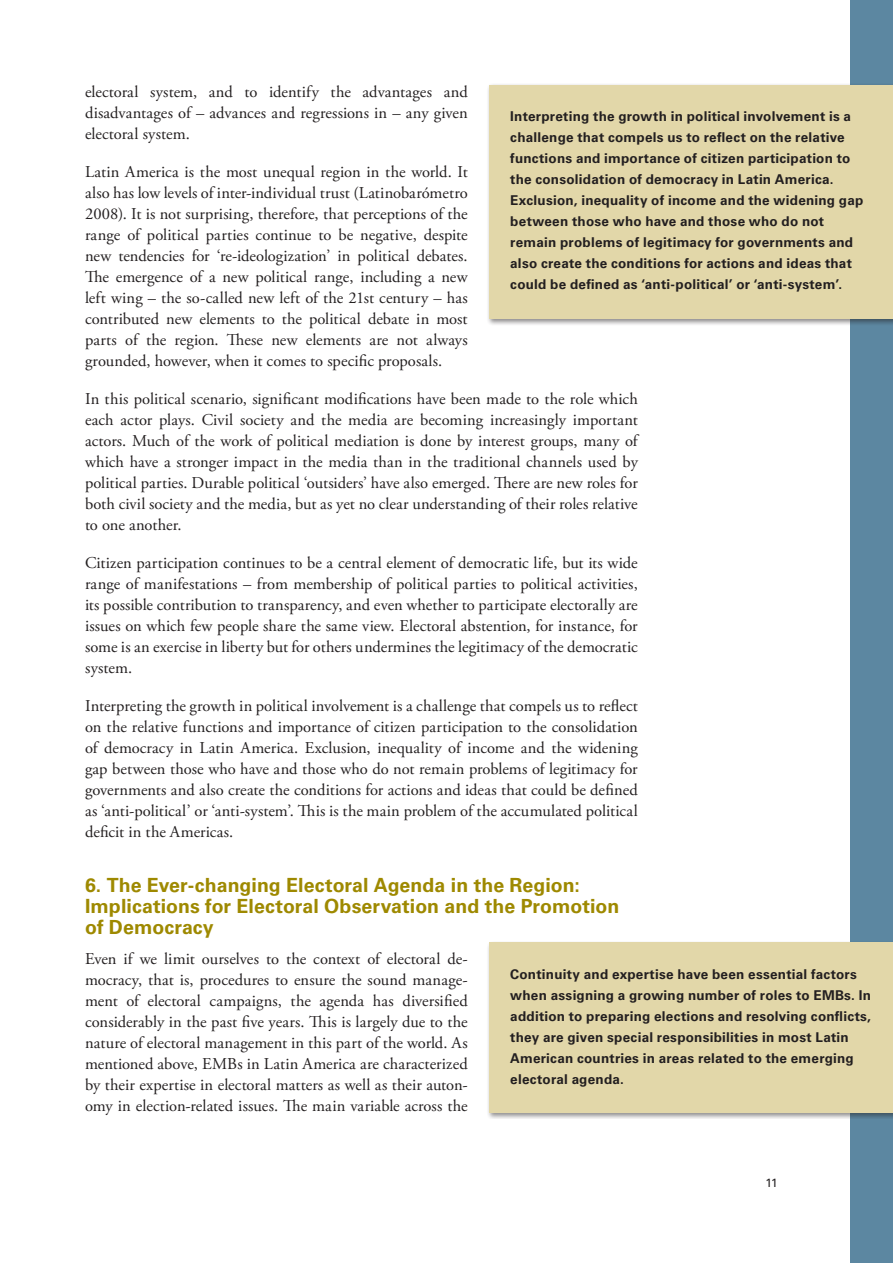
<style>
.page{position:relative;width:893px;height:1263px;background:#fff}
.page>*{position:absolute;margin:0;border:0;box-sizing:border-box;transform-origin:0 0}
.Underrubrik{font:700 19.5px/21px "Univers LT Std";letter-spacing:.005em;color:#9e8900}
.Brödtext{font:16.5px/21px "Adobe Garamond Pro";letter-spacing:.005em;color:#231f20;text-align:justify}
.t1{font:700 13.5px/21px "Univers LT Std";letter-spacing:.015em;color:#231f20}
.t2{font:12px "Univers LT Std";color:#231f20}
</style>
<div class="page">
<div style="left:850px;top:0;width:43px;height:1263px;background:#5c87a1"></div>
<div style="left:486px;top:82px;width:407px;height:243px;background:#231f20;opacity:.5"></div>
<div style="left:489px;top:85px;width:404px;height:234px;background:#e2d7a9"></div>
<div style="left:486px;top:940px;width:407px;height:179px;background:#231f20;opacity:.5"></div>
<div style="left:489px;top:942px;width:404px;height:170px;background:#e2d7a9"></div>
<p class="Brödtext" style="left:85px;top:82px;width:384px">electoral system, and to identify the advantages and disadvantages of – advances and regressions in – any given electoral system.</p>
<p class="Brödtext" style="left:85px;top:162px;width:384px">Latin America is the most unequal region in the world. It also has low levels of inter-individual trust (Latinobarómetro 2008). It is not surprising, therefore, that perceptions of the range of political parties continue to be negative, despite new tendencies for ‘re-ideologization’ in political debates.<br>The emergence of a new political range, including a new left wing – the so-called new left of the 21st century – has contributed new elements to the political debate in most parts of the region. These new elements are not always grounded, however, when it comes to specific proposals.</p>
<p class="Brödtext" style="left:85px;top:389px;width:554px">In this political scenario, significant modifications have been made to the role which each actor plays. Civil society and the media are becoming increasingly important actors. Much of the work of political mediation is done by interest groups, many of which have a stronger impact in the media than in the traditional channels used by political parties. Durable political ‘outsiders’ have also emerged. There are new roles for both civil society and the media, but as yet no clear understanding of their roles relative to one another.</p>
<p class="Brödtext" style="left:85px;top:553px;width:554px">Citizen participation continues to be a central element of democratic life, but its wide range of manifestations – from membership of political parties to political activities, its possible contribution to transparency, and even whether to participate electorally are issues on which few people share the same view. Electoral abstention, for instance, for some is an exercise in liberty but for others undermines the legitimacy of the democratic system.</p>
<p class="Brödtext" style="left:85px;top:696px;width:554px">Interpreting the growth in political involvement is a challenge that compels us to reflect on the relative functions and importance of citizen participation to the consolidation of democracy in Latin America. Exclusion, inequality of income and the widening gap between those who have and those who do not remain problems of legitimacy for governments and also create the conditions for actions and ideas that could be defined as ‘anti-political’ or ‘anti-system’. This is the main problem of the accumulated political deficit in the Americas.</p>
<p class="t1" style="left:510px;top:106px;width:355px">Interpreting the growth in political involvement is a challenge that compels us to reflect on the relative functions and importance of citizen participation to the consolidation of democracy in Latin America.<br>Exclusion, inequality of income and the widening gap between those who have and those who do not remain problems of legitimacy for governments and also create the conditions for actions and ideas that could be defined as ‘anti-political’ or ‘anti-system’.</p>
<p class="Underrubrik" style="left:85px;top:875px;width:536px">6. The Ever-changing Electoral Agenda in the Region:<br>Implications for Electoral Observation and the Promotion of Democracy</p>
<p class="Brödtext" style="left:85px;top:948px;width:384px">Even if we limit ourselves to the context of electoral de&shy;mocracy, that is, procedures to ensure the sound manage&shy;ment of electoral campaigns, the agenda has diversified considerably in the past five years. This is largely due to the nature of electoral management in this part of the world. As mentioned above, EMBs in Latin America are characterized by their expertise in electoral matters as well as their auton&shy;omy in election-related issues. The main variable across the</p>
<p class="t1" style="left:510px;top:963px;width:362px">Continuity and expertise have been essential factors when assigning a growing number of roles to EMBs. In addition to preparing elections and resolving conflicts, they are given special responsibilities in most Latin American countries in areas related to the emerging electoral agenda.</p>
<p class="t2" style="left:765px;top:1175px;width:14px">11</p>
</div>
